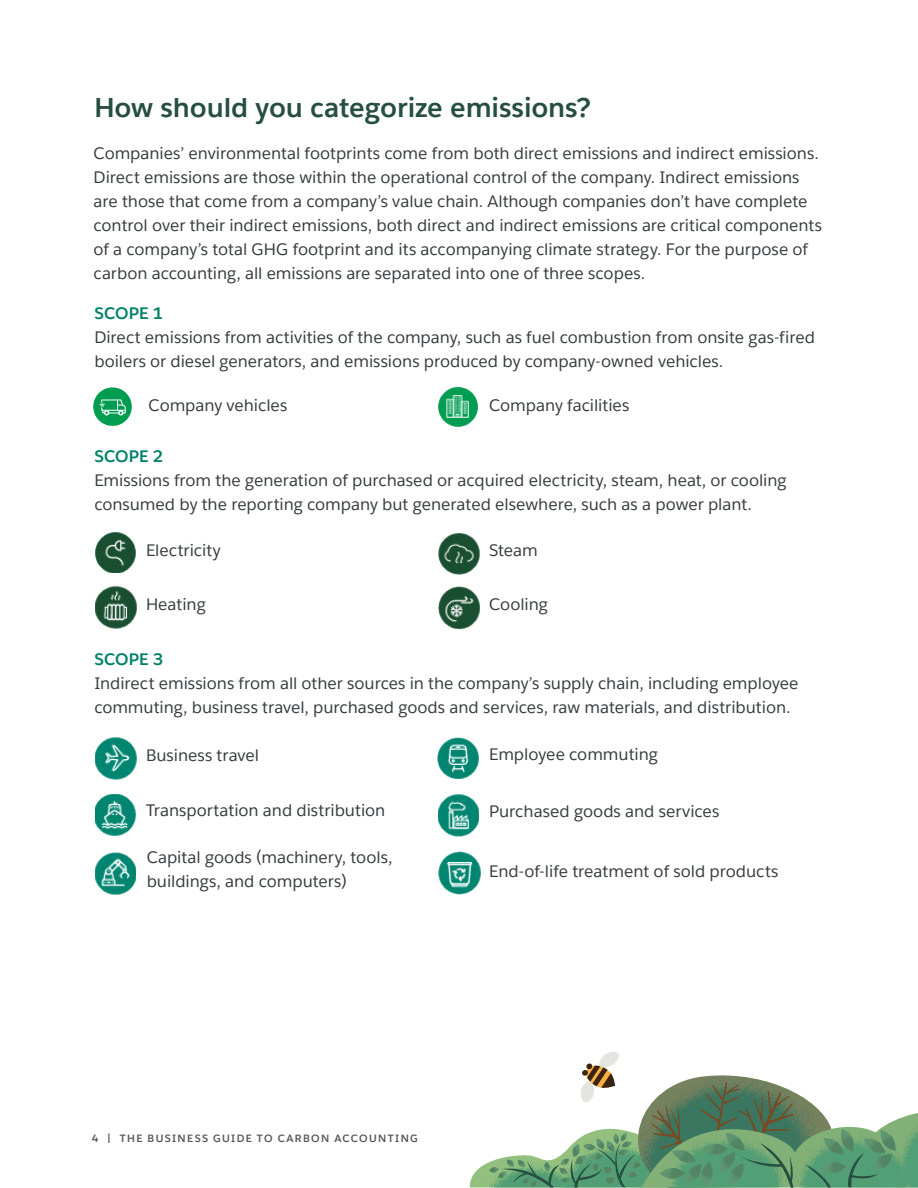
<style>
.page{position:relative;width:918px;height:1188px;background:#fff}
.page>*{position:absolute;margin:0;border:0;box-sizing:border-box;transform-origin:0 0}
.t1{font:700 27px "Salesforce Sans";letter-spacing:-.005em;color:#264e41}
.t2{font:16.5px/24px "Salesforce Sans";letter-spacing:-.005em;color:#373d3f}
.t3{font:700 16.5px "Salesforce Sans";letter-spacing:.01em;color:#008269}
.t4{font:700 10.5px "Salesforce Sans";letter-spacing:.13em;color:#59575c}
</style>
<div class="page">
<img style="left:93px;top:387px;width:39px;height:39px">
<img style="left:438px;top:387px;width:40px;height:40px">
<img style="left:95px;top:533px;width:40px;height:40px">
<img style="left:438px;top:587px;width:42px;height:42px">
<img style="left:438px;top:533px;width:42px;height:42px">
<img style="left:95px;top:587px;width:42px;height:42px">
<img style="left:95px;top:738px;width:42px;height:42px">
<img style="left:96px;top:853px;width:40px;height:42px">
<img style="left:437px;top:738px;width:41px;height:41px">
<img style="left:439px;top:852px;width:42px;height:42px">
<img style="left:95px;top:795px;width:40px;height:41px">
<img style="left:438px;top:795px;width:40px;height:42px">
<svg style="left:470px;top:1052px;width:448px;height:136px"></svg>
<h1 class="t1" style="left:94px;top:90px;width:498px">How should you categorize emissions?</h1>
<p class="t2" style="left:94px;top:141px;width:730px">Companies’ environmental footprints come from both direct emissions and indirect emissions.<br>Direct emissions are those within the operational control of the company. Indirect emissions are those that come from a company’s value chain. Although companies don’t have complete control over their indirect emissions, both direct and indirect emissions are critical components of a company’s total GHG footprint and its accompanying climate strategy. For the purpose of carbon accounting, all emissions are separated into one of three scopes.</p>
<p class="t3" style="left:94px;top:302px;width:70px">SCOPE 1</p>
<p class="t2" style="left:94px;top:325px;width:722px">Direct emissions from activities of the company, such as fuel combustion from onsite gas-fired boilers or diesel generators, and emissions produced by company-owned vehicles.</p>
<p class="t2" style="left:149px;top:393px;width:140px">Company vehicles</p>
<p class="t2" style="left:489px;top:393px;width:142px">Company facilities</p>
<p class="t3" style="left:94px;top:446px;width:70px">SCOPE 2</p>
<p class="t2" style="left:94px;top:468px;width:694px">Emissions from the generation of purchased or acquired electricity, steam, heat, or cooling consumed by the reporting company but generated elsewhere, such as a power plant.</p>
<p class="t2" style="left:146px;top:538px;width:76px">Electricity</p>
<p class="t2" style="left:146px;top:593px;width:61px">Heating</p>
<p class="t2" style="left:489px;top:538px;width:50px">Steam</p>
<p class="t2" style="left:489px;top:593px;width:60px">Cooling</p>
<p class="t3" style="left:94px;top:649px;width:70px">SCOPE 3</p>
<p class="t2" style="left:94px;top:671px;width:706px">Indirect emissions from all other sources in the company’s supply chain, including employee commuting, business travel, purchased goods and services, raw materials, and distribution.</p>
<p class="t2" style="left:146px;top:744px;width:115px">Business travel</p>
<p class="t2" style="left:489px;top:742px;width:170px">Employee commuting</p>
<p class="t2" style="left:146px;top:798px;width:241px">Transportation and distribution</p>
<p class="t2" style="left:489px;top:799px;width:232px">Purchased goods and services</p>
<p class="t2" style="left:147px;top:845px;width:247px">Capital goods (machinery, tools, buildings, and computers)</p>
<p class="t2" style="left:489px;top:859px;width:291px">End-of-life treatment of sold products</p>
<p class="t4" style="left:92px;top:1131px;width:328px">4 | THE BUSINESS GUIDE TO CARBON ACCOUNTING</p>
</div>
